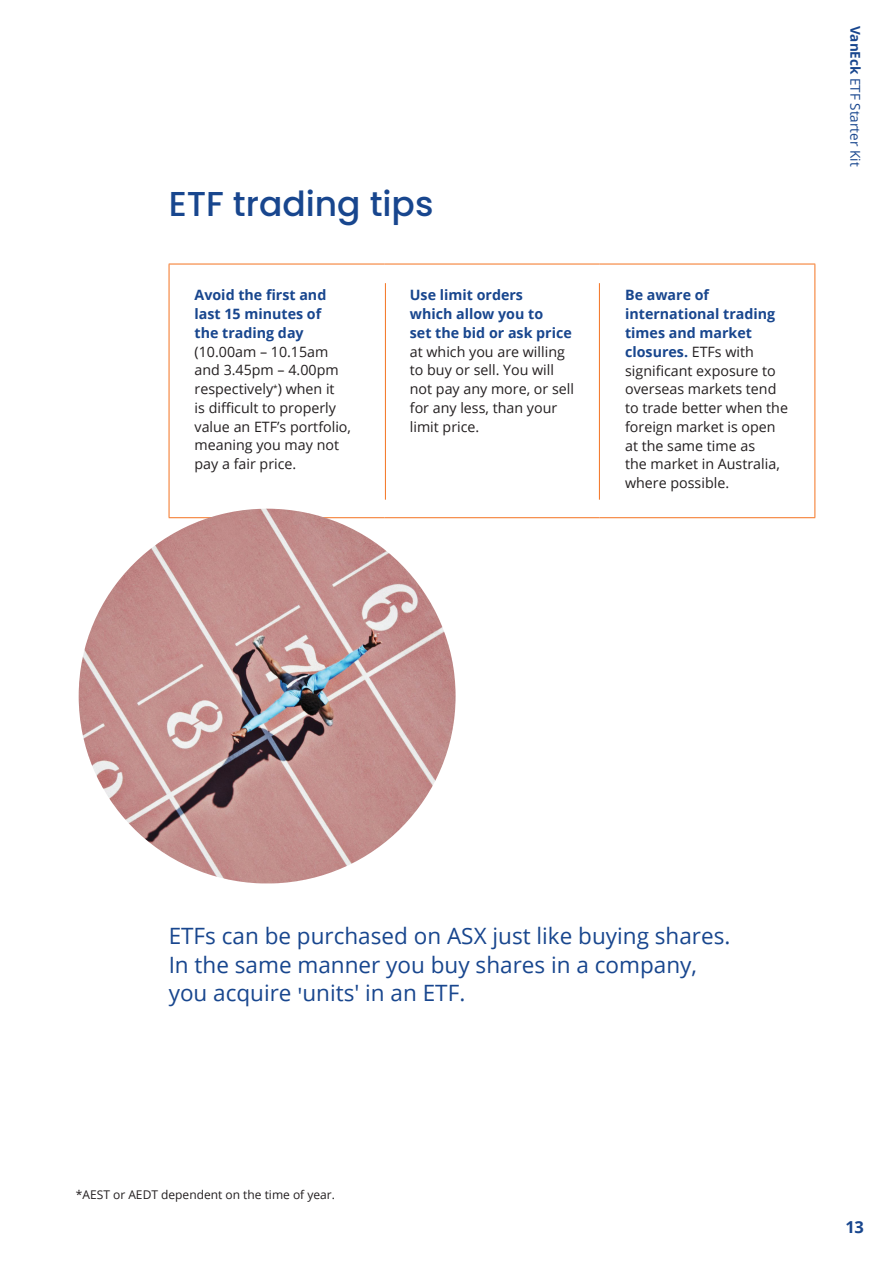
<style>
.page{position:relative;width:893px;height:1263px;background:#fff}
.page>*{position:absolute;margin:0;border:0;box-sizing:border-box;transform-origin:0 0}
.t1{font:500 34.5px "Poppins";color:#18468e}
.t2{font:22.5px/28.5px "Open Sans";color:#18468e}
.t3{font:700 16.5px "Open Sans";color:#18468e}
.t4{font:14.25px/18.8px "Open Sans";color:#231f20}
.t5{font:700 14.25px/18.8px "Open Sans";color:#18468e}
.t6{font:13.5px "Open Sans";color:#18468e}
.t7{font:12px "Open Sans";color:#231f20}
.s1{font-weight:700;color:#18468e}
.s2{font-weight:700}
</style>
<div class="page">
<hr style="left:169px;top:264px;width:215px;height:1px;background:#f47321">
<hr style="left:169px;top:264px;width:1px;height:253px;background:#f47321">
<hr style="left:384px;top:264px;width:216px;height:1px;background:#f47321">
<hr style="left:600px;top:264px;width:215px;height:1px;background:#f47321">
<hr style="left:814px;top:264px;width:1px;height:253px;background:#f47321">
<hr style="left:384px;top:517px;width:216px;height:1px;background:#f47321">
<hr style="left:600px;top:517px;width:215px;height:1px;background:#f47321">
<hr style="left:385px;top:283px;width:1px;height:217px;background:#f47321">
<hr style="left:599px;top:283px;width:1px;height:217px;background:#f47321">
<img style="left:79px;top:509px;width:377px;height:374px">
<h1 class="t1" style="left:169px;top:183px;width:266px">ETF trading tips</h1>
<p class="t5" style="left:195px;top:286px;width:133px">Avoid the first and last 15 minutes of the trading day</p>
<p class="t4" style="left:195px;top:342px;width:158px">(10.00am – 10.15am and 3.45pm – 4.00pm respectively<sup>*</sup>) when it<br>is difficult to properly value an ETF’s portfolio, meaning you may not pay a fair price.</p>
<p class="t5" style="left:410px;top:286px;width:163px">Use limit orders<br>which allow you to<br>set the bid or ask price</p>
<p class="t4" style="left:410px;top:342px;width:166px">at which you are willing to buy or sell. You will not pay any more, or sell for any less, than your limit price.</p>
<p class="t4" style="left:625px;top:286px;width:164px"><span class="s1">Be aware of international trading times and market closures.</span> ETFs with significant exposure to overseas markets tend to trade better when the foreign market is open at the same time as<br>the market in Australia, where possible.</p>
<p class="t6" style="left:865px;top:26px;width:142px;rotate:90deg"><span class="s2">VanEck</span> ETF Starter Kit</p>
<h2 class="t2" style="left:169px;top:921px;width:563px">ETFs can be purchased on ASX just like buying shares.<br>In the same manner you buy shares in a company, you acquire 'units' in an ETF.</h2>
<p class="t7" style="left:76px;top:1186px;width:261px">*AEST or AEDT dependent on the time of year.</p>
<p class="t3" style="left:845px;top:1215px;width:20px">13</p>
</div>
